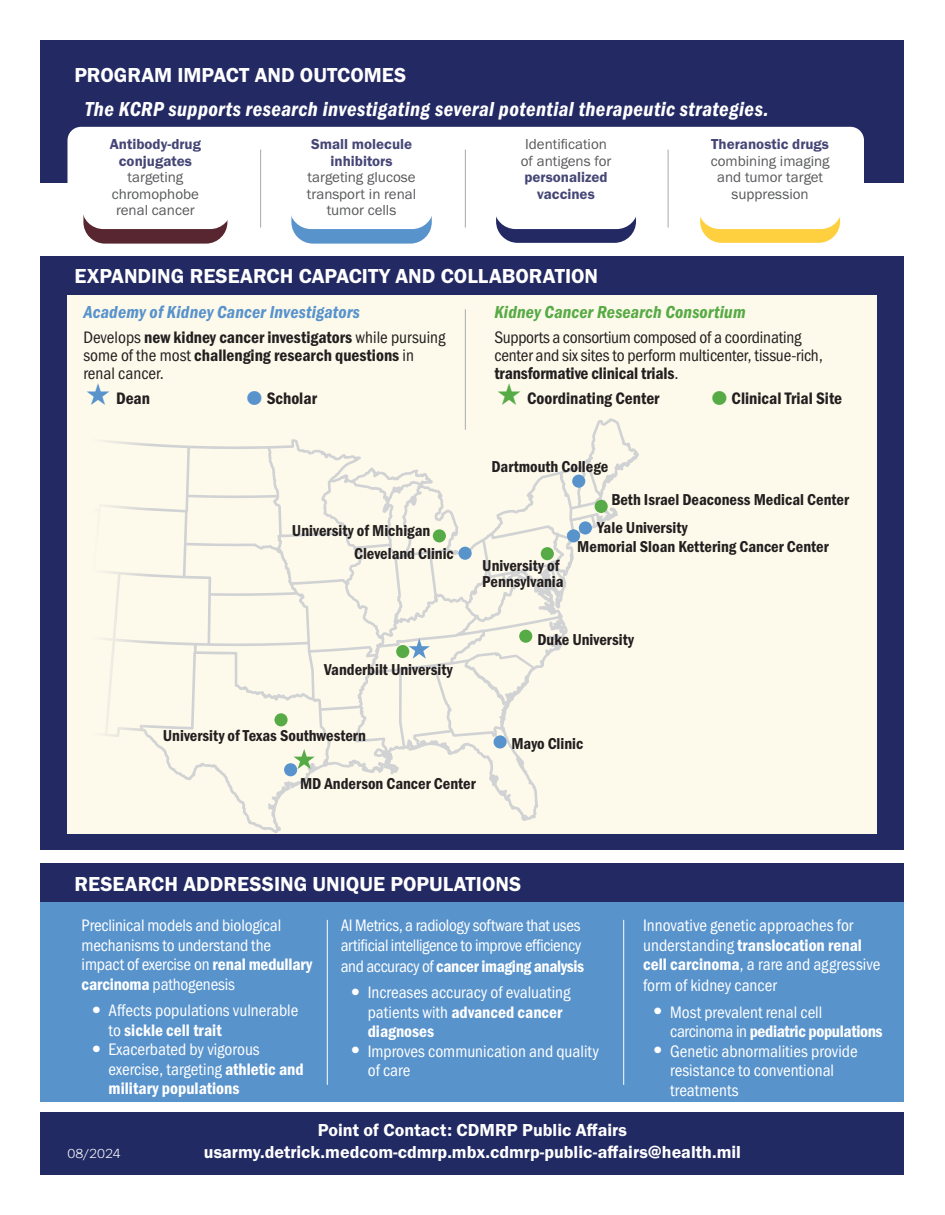
<style>
.page{position:relative;width:945px;height:1215px;background:#fff}
.page>*{position:absolute;margin:0;border:0;box-sizing:border-box;transform-origin:0 0}
.Research_breakthroughs_in_military_medic{font:21px "Franklin Gothic URW Dem";color:#fff}
.Research_BULLETS{font:21px "Franklin Gothic URW Con Dem Ita";letter-spacing:.02em;color:#fff}
.Program_Impact_and_Outcomes{font:21px "Franklin Gothic URW Dem";color:#fff}
.URL_bottm-_BACK{font:18px "Franklin Gothic URW Dem";color:#fff}
.Program_Priorities_BULLETS_white{font:18px "Franklin Gothic URW Con Dem Ita";letter-spacing:.01em;color:#5893cc}
.Program_Priorities_BULLETS_white-2{font:18px "Franklin Gothic URW Con Dem Ita";letter-spacing:.01em;color:#57ab46}
.Program_Priorities_BULLETS_white-3{font:17.25px/19.5px "Franklin Gothic URW Cond";color:#fff}
.Program_Priorities_BULLETS_white-4{font:17.25px/18px "Franklin Gothic URW Con Dem";color:#231f20}
.Program_Priorities_BULLETS_white-5{font:17.25px/18px "Franklin Gothic URW Cond";letter-spacing:-.01em;color:#231f20}
.Program_Priorities_BULLETS_white-6{font:17.25px/20.2px "Franklin Gothic URW Cond";letter-spacing:-.02em;color:#fff}
.t1{font:16.35px/16.4px "Franklin Gothic URW Con Dem";color:#231f20}
.t2{font:15px/16.5px "Franklin Gothic URW Boo";color:#57585a;text-align:center}
.Revision_Date_bottom_left_BACK{font:300 13.5px "Franklin Gothic URW";color:#fff}
.s1{font-family:"Franklin Gothic URW Dem";color:#454676}
.s2{font-family:"Franklin Gothic URW Cond"}
.s3{font-family:"Franklin Gothic URW Cond";font-size:27px;color:#5893cc}
.s4{font-family:"Franklin Gothic URW Con Dem"}
.s5{font-family:"Franklin Gothic URW Cond";font-size:27px;color:#57ab46}
.s6{font-family:"Franklin Gothic URW";font-weight:300;font-size:24px}
</style>
<div class="page">
<div style="left:40px;top:40px;width:864px;height:143px;background:#222963"></div>
<div style="left:40px;top:256px;width:864px;height:594px;background:#222963"></div>
<div style="left:40px;top:1112px;width:864px;height:62px;background:#222a64"></div>
<div style="left:40px;top:864px;width:864px;height:41px;background:#222963"></div>
<div style="left:40px;top:902px;width:864px;height:200px;background:#5893cc"></div>
<div style="left:68px;top:295px;width:810px;height:539px;background:#fefaeb"></div>
<hr style="left:327px;top:920px;width:1px;height:165px;background:#fff">
<hr style="left:623px;top:920px;width:1px;height:165px;background:#fff">
<div style="left:83px;top:166px;width:144px;height:78px;background:#582630;border-radius:21px"></div>
<div style="left:291px;top:166px;width:141px;height:78px;background:#5893cc;border-radius:21px"></div>
<div style="left:496px;top:165px;width:140px;height:78px;background:#222963;border-radius:21px"></div>
<div style="left:700px;top:165px;width:140px;height:78px;background:#fed03f;border-radius:21px"></div>
<div style="left:68px;top:127px;width:796px;height:78px;background:#fff"></div>
<div style="left:82px;top:148px;width:150px;height:81px;background:#fff;border-radius:21px"></div>
<div style="left:290px;top:148px;width:144px;height:81px;background:#fff;border-radius:21px"></div>
<div style="left:494px;top:148px;width:144px;height:81px;background:#fff;border-radius:21px"></div>
<div style="left:698px;top:148px;width:144px;height:81px;background:#fff;border-radius:21px"></div>
<svg style="left:104px;top:418px;width:535px;height:415px"></svg>
<div style="left:433px;top:529px;width:13px;height:13px;background:#57ab46;border-radius:50%"></div>
<div style="left:541px;top:547px;width:13px;height:13px;background:#57ab46;border-radius:50%"></div>
<svg style="left:294px;top:749px;width:21px;height:20px"></svg>
<svg style="left:409px;top:638px;width:21px;height:21px"></svg>
<div style="left:579px;top:521px;width:13px;height:14px;background:#5893cc;border-radius:50%"></div>
<div style="left:567px;top:529px;width:13px;height:13px;background:#5893cc;border-radius:50%"></div>
<div style="left:572px;top:475px;width:13px;height:13px;background:#5893cc;border-radius:50%"></div>
<div style="left:459px;top:547px;width:13px;height:13px;background:#5893cc;border-radius:50%"></div>
<div style="left:494px;top:735px;width:13px;height:14px;background:#5893cc;border-radius:50%"></div>
<div style="left:284px;top:763px;width:13px;height:13px;background:#5893cc;border-radius:50%"></div>
<div style="left:595px;top:500px;width:13px;height:13px;background:#57ab46;border-radius:50%"></div>
<div style="left:519px;top:630px;width:13px;height:13px;background:#57ab46;border-radius:50%"></div>
<div style="left:396px;top:645px;width:13px;height:13px;background:#57ab46;border-radius:50%"></div>
<div style="left:274px;top:713px;width:14px;height:13px;background:#57ab46;border-radius:50%"></div>
<hr style="left:260px;top:150px;width:1px;height:78px;background:#a8a9ad">
<hr style="left:465px;top:150px;width:1px;height:78px;background:#a8a9ad">
<hr style="left:668px;top:150px;width:1px;height:78px;background:#a8a9ad">
<hr style="left:465px;top:309px;width:1px;height:121px;background:#a8a9ad">
<p class="Program_Impact_and_Outcomes" style="left:74px;top:62px;width:334px">PROGRAM IMPACT AND OUTCOMES</p>
<p class="Research_BULLETS" style="left:85px;top:97px;width:686px">The KCRP supports research investigating several potential therapeutic strategies.</p>
<p class="t2" style="left:110px;top:136px;width:93px"><span class="s1">Antibody-drug conjugates </span>targeting chromophobe renal cancer</p>
<p class="t2" style="left:307px;top:136px;width:111px"><span class="s1">Small molecule inhibitors </span>targeting glucose transport in renal tumor cells</p>
<p class="t2" style="left:521px;top:136px;width:92px">Identification of antigens for <span class="s1">personalized vaccines</span></p>
<p class="t2" style="left:711px;top:136px;width:120px"><span class="s1">Theranostic drugs </span>combining imaging and tumor target suppression</p>
<p class="Research_breakthroughs_in_military_medic" style="left:74px;top:263px;width:525px">EXPANDING RESEARCH CAPACITY AND COLLABORATION</p>
<p class="Program_Priorities_BULLETS_white" style="left:83px;top:302px;width:278px">Academy of Kidney Cancer Investigators</p>
<p class="Program_Priorities_BULLETS_white-4" style="left:83px;top:328px;width:363px"><span class="s2">Develops</span> new kidney cancer investigators <span class="s2">while pursuing some of the most</span> challenging research questions <span class="s2">in renal cancer.</span></p>
<p class="Program_Priorities_BULLETS_white-4" style="left:116px;top:389px;width:36px">Dean</p>
<p class="Program_Priorities_BULLETS_white-4" style="left:245px;top:389px;width:73px"><span class="s3">●</span> Scholar</p>
<p class="Program_Priorities_BULLETS_white-2" style="left:494px;top:302px;width:253px">Kidney Cancer Research Consortium</p>
<p class="Program_Priorities_BULLETS_white-5" style="left:494px;top:327px;width:330px">Supports a consortium composed of a coordinating center and six sites to perform multicenter, tissue-rich, <span class="s4">transformative clinical trials</span>.</p>
<p class="Program_Priorities_BULLETS_white-4" style="left:527px;top:389px;width:134px">Coordinating Center</p>
<p class="Program_Priorities_BULLETS_white-4" style="left:710px;top:389px;width:133px"><span class="s5">●</span> Clinical Trial Site</p>
<p class="t1" style="left:491px;top:457px;width:118px">Dartmouth College</p>
<p class="t1" style="left:611px;top:491px;width:239px">Beth Israel Deaconess Medical Center</p>
<p class="t1" style="left:577px;top:538px;width:253px">Memorial Sloan Kettering Cancer Center</p>
<p class="t1" style="left:292px;top:522px;width:140px">University of Michigan</p>
<p class="t1" style="left:597px;top:519px;width:92px">Yale University</p>
<p class="t1" style="left:354px;top:545px;width:101px">Cleveland Clinic</p>
<p class="t1" style="left:482px;top:556px;width:83px">University of<br>Pennsylvania</p>
<p class="t1" style="left:324px;top:661px;width:130px">Vanderbilt University</p>
<p class="t1" style="left:163px;top:726px;width:205px">University of Texas Southwestern</p>
<p class="t1" style="left:300px;top:775px;width:177px">MD Anderson Cancer Center</p>
<p class="t1" style="left:537px;top:630px;width:98px">Duke University</p>
<p class="t1" style="left:511px;top:734px;width:74px">Mayo Clinic</p>
<p class="Research_breakthroughs_in_military_medic" style="left:74px;top:871px;width:448px">RESEARCH ADDRESSING UNIQUE POPULATIONS</p>
<p class="Program_Priorities_BULLETS_white-3" style="left:82px;top:915px;width:232px">Preclinical models and biological mechanisms to understand the impact of exercise on <span class="s4">renal medullary carcinoma</span> pathogenesis</p>
<p class="Program_Priorities_BULLETS_white-3" style="left:109px;top:999px;width:191px;text-indent:-20px"><span class="s6">•</span> Affects populations vulnerable to <span class="s4">sickle cell trait</span></p>
<p class="Program_Priorities_BULLETS_white-3" style="left:109px;top:1038px;width:197px;text-indent:-20px"><span class="s6">•</span> Exacerbated by vigorous exercise, targeting <span class="s4">athletic and military populations</span></p>
<p class="Program_Priorities_BULLETS_white-6" style="left:341px;top:914px;width:245px">AI Metrics, a radiology software that uses artificial intelligence to improve efficiency and accuracy of <span class="s4">cancer imaging analysis</span></p>
<p class="Program_Priorities_BULLETS_white-3" style="left:368px;top:981px;width:204px;text-indent:-20px"><span class="s6">•</span> Increases accuracy of evaluating patients with <span class="s4">advanced cancer diagnoses</span></p>
<p class="Program_Priorities_BULLETS_white-3" style="left:368px;top:1040px;width:233px;text-indent:-20px"><span class="s6">•</span> Improves communication and quality of care</p>
<p class="URL_bottm-_BACK" style="left:318px;top:1119px;width:311px">Point of Contact: CDMRP Public Affairs</p>
<p class="Program_Priorities_BULLETS_white-3" style="left:643px;top:914px;width:239px;line-height:20px">Innovative genetic approaches for understanding <span class="s4">translocation renal cell carcinoma</span>, a rare and aggressive form of kidney cancer</p>
<p class="Program_Priorities_BULLETS_white-3" style="left:670px;top:1001px;width:214px;text-indent:-20px"><span class="s6">•</span> Most prevalent renal cell carcinoma in <span class="s4">pediatric populations</span></p>
<p class="Program_Priorities_BULLETS_white-3" style="left:670px;top:1040px;width:189px;text-indent:-20px"><span class="s6">•</span> Genetic abnormalities provide resistance to conventional treatments</p>
<p class="Revision_Date_bottom_left_BACK" style="left:68px;top:1145px;width:55px">08/2024</p>
<p class="URL_bottm-_BACK" style="left:204px;top:1141px;width:539px">usarmy.detrick.medcom-cdmrp.mbx.cdmrp-public-affairs@health.mil</p>
</div>
